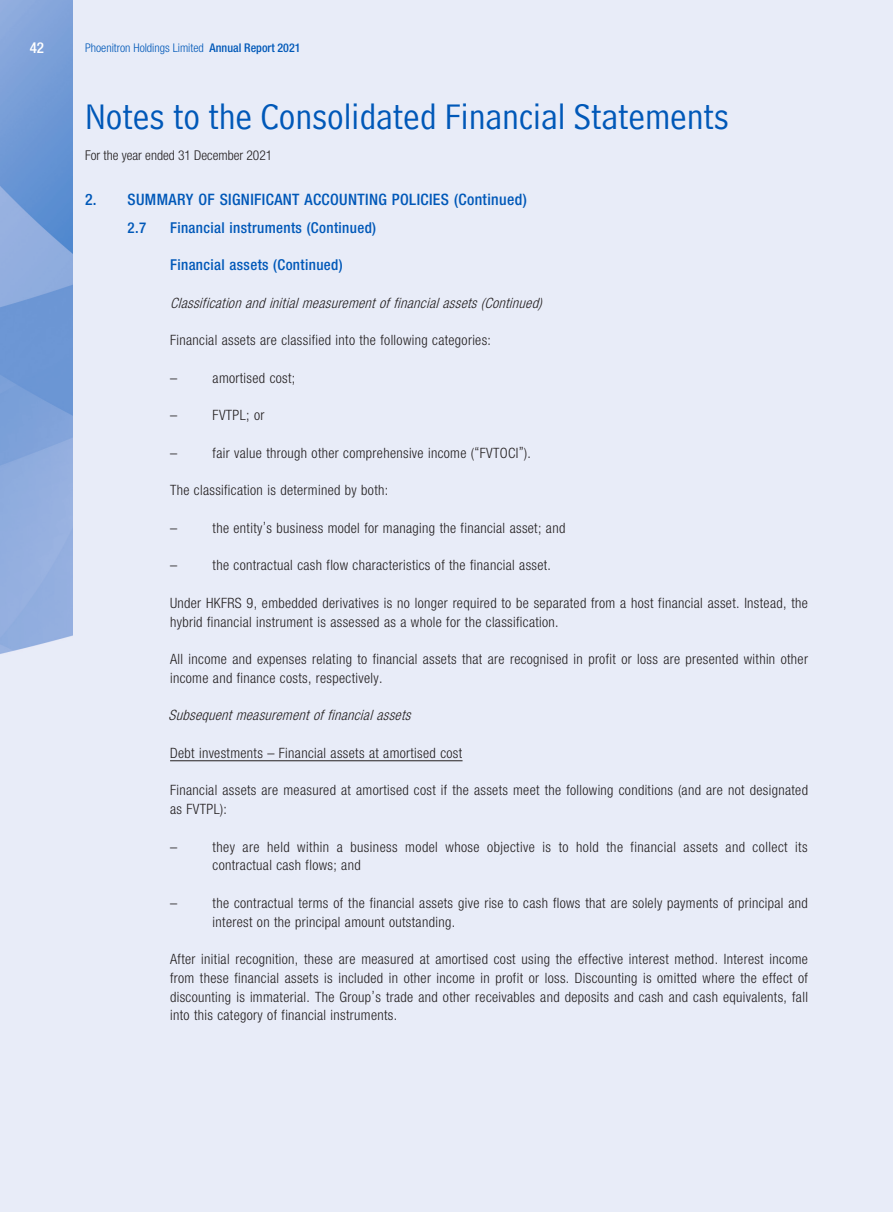
<style>
.page{position:relative;width:893px;height:1212px;background:#e8ecf8}
.page>*{position:absolute;margin:0;border:0;box-sizing:border-box;transform-origin:0 0}
.t1{font:37.5px "Bell Centennial Std Address";color:#0058b8}
.t2{font:500 condensed 15.75px "Helvetica Neue LT Std";letter-spacing:.025em;color:#0058b8}
.t3{font:500 condensed 15px "Helvetica Neue LT Std";letter-spacing:.025em;color:#0058b8}
.t4{font:500 condensed 15px "Helvetica Neue LT Std";color:#fff}
.t5{font:300 condensed 14.25px/18.8px "Helvetica Neue LT Std";letter-spacing:.025em;color:#231f20}
.t6{font:italic 300 condensed 14.25px "Helvetica Neue LT Std";color:#231f20}
.t7{font:300 condensed 13.5px "Helvetica Neue LT Std";color:#231f20}
.t8{font:300 condensed 12px "Helvetica Neue LT Std";color:#0058b8}
.s1{font-weight:500}
</style>
<div class="page">
<img style="left:0;top:0;width:72px;height:654px">
<hr style="left:170px;top:760px;width:293px;height:1px;background:#231f20">
<p class="t4" style="left:30px;top:38px;width:16px">42</p>
<p class="t8" style="left:85px;top:41px;width:217px">Phoenitron Holdings Limited <span class="s1">Annual Report 2021</span></p>
<h1 class="t1" style="left:85px;top:95px;width:645px">Notes to the Consolidated Financial Statements</h1>
<p class="t7" style="left:85px;top:148px;width:189px">For the year ended 31 December 2021</p>
<p class="t2" style="left:85px;top:190px;width:443px">2. SUMMARY OF SIGNIFICANT ACCOUNTING POLICIES (Continued)</p>
<p class="t3" style="left:128px;top:218px;width:20px">2.7</p>
<p class="t3" style="left:170px;top:218px;width:208px">Financial instruments (Continued)</p>
<p class="t3" style="left:170px;top:256px;width:174px">Financial assets (Continued)</p>
<p class="t6" style="left:170px;top:294px;width:374px">Classificationandinitialmeasurementoffinancialassets(Continued)</p>
<p class="t5" style="left:170px;top:331px;width:322px">Financial assets are classified into the following categories:</p>
<p class="t5" style="left:170px;top:368px;width:9px">–</p>
<p class="t5" style="left:213px;top:368px;width:84px">amortised cost;</p>
<p class="t5" style="left:170px;top:406px;width:9px">–</p>
<p class="t5" style="left:213px;top:406px;width:53px">FVTPL; or</p>
<p class="t5" style="left:170px;top:443px;width:9px">–</p>
<p class="t5" style="left:213px;top:443px;width:320px">fair value through other comprehensive income (“FVTOCI”).</p>
<p class="t5" style="left:170px;top:481px;width:220px">The classification is determined by both:</p>
<p class="t5" style="left:170px;top:518px;width:9px">–</p>
<p class="t5" style="left:213px;top:518px;width:354px">the entity’s business model for managing the financial asset; and</p>
<p class="t5" style="left:170px;top:556px;width:9px">–</p>
<p class="t5" style="left:213px;top:556px;width:340px">the contractual cash flow characteristics of the financial asset.</p>
<p class="t5" style="left:170px;top:593px;width:639px">Under HKFRS 9, embedded derivatives is no longer required to be separated from a host financial asset. Instead, the hybrid financial instrument is assessed as a whole for the classification.</p>
<p class="t5" style="left:170px;top:649px;width:639px">All income and expenses relating to financial assets that are recognised in profit or loss are presented within other income and finance costs, respectively.</p>
<p class="t6" style="left:169px;top:707px;width:248px">Subsequentmeasurementoffinancialassets</p>
<p class="t5" style="left:170px;top:743px;width:294px">Debt investments – Financial assets at amortised cost</p>
<p class="t5" style="left:170px;top:781px;width:639px">Financial assets are measured at amortised cost if the assets meet the following conditions (and are not designated as FVTPL):</p>
<p class="t5" style="left:170px;top:837px;width:9px">–</p>
<p class="t5" style="left:213px;top:837px;width:597px">they are held within a business model whose objective is to hold the financial assets and collect its contractual cash flows; and</p>
<p class="t5" style="left:170px;top:893px;width:9px">–</p>
<p class="t5" style="left:213px;top:893px;width:597px">the contractual terms of the financial assets give rise to cash flows that are solely payments of principal and interest on the principal amount outstanding.</p>
<p class="t5" style="left:170px;top:949px;width:639px;text-align:justify">After initial recognition, these are measured at amortised cost using the effective interest method. Interest income from these financial assets is included in other income in profit or loss. Discounting is omitted where the effect of discounting is immaterial. The Group’s trade and other receivables and deposits and cash and cash equivalents, fall into this category of financial instruments.</p>
</div>
